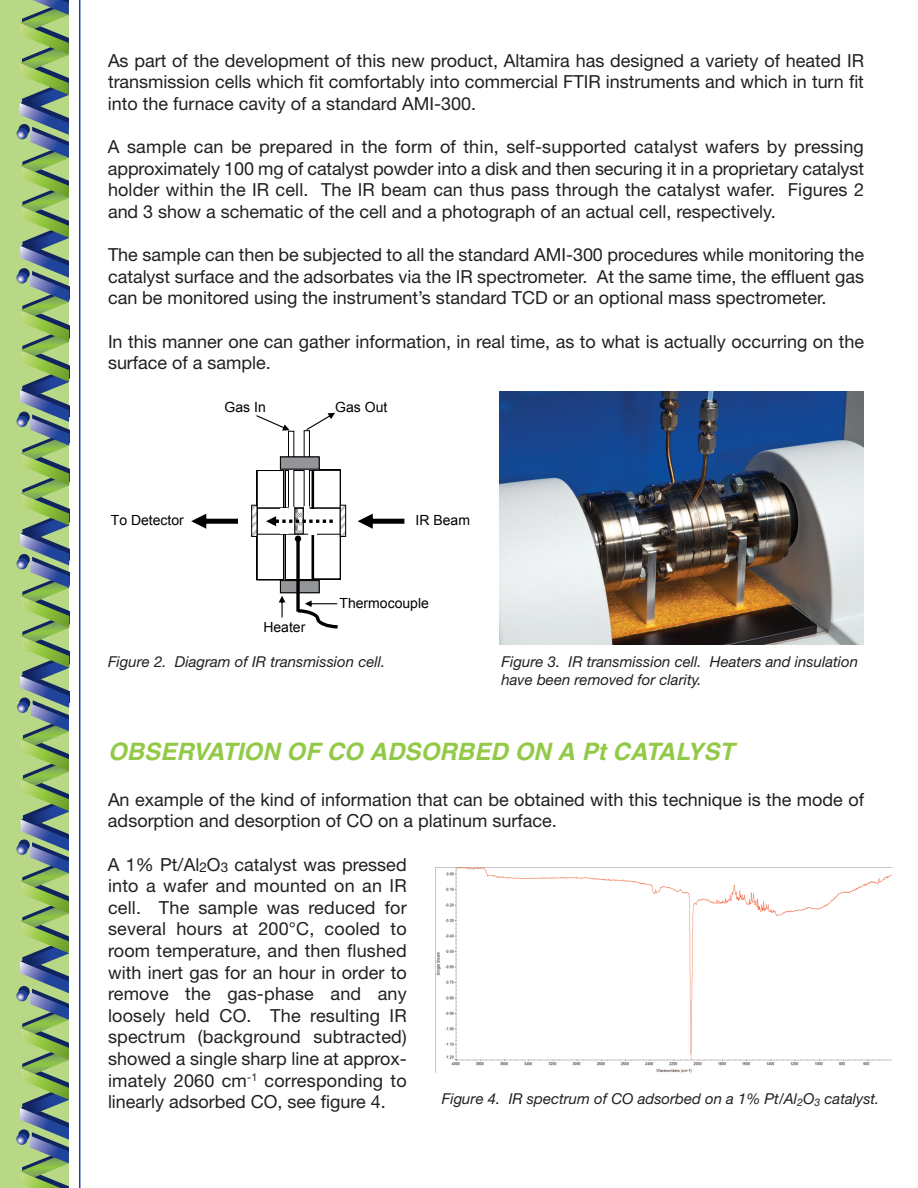
<style>
.page{position:relative;width:918px;height:1188px;background:#fff}
.page>*{position:absolute;margin:0;border:0;box-sizing:border-box;transform-origin:0 0}
.t1{font:italic 700 24px "Helvetica";letter-spacing:.005em;color:#92c947}
.t2{font:18px/21.6px "Helvetica Neue";color:#231f20;text-align:justify}
.t3{font:italic 15px/18px "Helvetica Neue";color:#231f20}
.t4{font:13.95px "Arial";color:#000}
</style>
<div class="page">
<hr style="left:79px;top:0;width:1px;height:1188px;background:#22439b">
<div style="left:0;top:0;width:69px;height:1188px;background:#b8d886"></div>
<svg style="left:16px;top:0;width:53px;height:1188px"></svg>
<img style="left:499px;top:391px;width:365px;height:253px">
<div style="left:304px;top:430px;width:6px;height:78px;border:1px solid #000"></div>
<div style="left:288px;top:431px;width:6px;height:77px;border:1px solid #000"></div>
<svg style="left:253px;top:507px;width:2px;height:28px"></svg>
<div style="left:251px;top:505px;width:6px;height:32px;border:1px solid #000"></div>
<svg style="left:342px;top:507px;width:2px;height:28px"></svg>
<div style="left:340px;top:505px;width:6px;height:32px;border:1px solid #000"></div>
<svg style="left:256px;top:415px;width:34px;height:16px"></svg>
<svg style="left:306px;top:413px;width:29px;height:17px"></svg>
<svg style="left:358px;top:514px;width:46px;height:15px"></svg>
<div style="left:280px;top:457px;width:39px;height:12px;background:#939598"></div>
<div style="left:280px;top:457px;width:40px;height:13px;border:1px solid #000"></div>
<svg style="left:191px;top:514px;width:47px;height:15px"></svg>
<svg style="left:256px;top:469px;width:85px;height:160px"></svg>
<img style="left:436px;top:867px;width:456px;height:206px">
<p class="t2" style="left:108px;top:51px;width:758px">As part of the development of this new product, Altamira has designed a variety of heated IR transmission cells which fit comfortably into commercial FTIR instruments and which in turn fit into the furnace cavity of a standard AMI-300.</p>
<p class="t2" style="left:108px;top:138px;width:758px">A sample can be prepared in the form of thin, self-supported catalyst wafers by pressing approximately 100 mg of catalyst powder into a disk and then securing it in a proprietary catalyst holder within the IR cell. The IR beam can thus pass through the catalyst wafer. Figures 2 and 3 show a schematic of the cell and a photograph of an actual cell, respectively.</p>
<p class="t2" style="left:108px;top:246px;width:758px">The sample can then be subjected to all the standard AMI-300 procedures while monitoring the catalyst surface and the adsorbates via the IR spectrometer. At the same time, the effluent gas can be monitored using the instrument’s standard TCD or an optional mass spectrometer.</p>
<p class="t2" style="left:108px;top:332px;width:758px">In this manner one can gather information, in real time, as to what is actually occurring on the surface of a sample.</p>
<p class="t4" style="left:225px;top:399px;width:43px">Gas In</p>
<p class="t4" style="left:335px;top:399px;width:54px">Gas Out</p>
<p class="t4" style="left:111px;top:512px;width:75px">To Detector</p>
<p class="t4" style="left:416px;top:512px;width:56px">IR Beam</p>
<p class="t4" style="left:263px;top:619px;width:43px">Heater</p>
<p class="t4" style="left:339px;top:595px;width:91px">Thermocouple</p>
<p class="t3" style="left:108px;top:654px;width:279px">Figure 2. Diagram of IR transmission cell.</p>
<p class="t3" style="left:502px;top:654px;width:358px">Figure 3. IR transmission cell. Heaters and insulation have been removed for clarity.</p>
<h1 class="t1" style="left:108px;top:742px;width:628px">OBSERVATION OF CO ADSORBED ON A Pt CATALYST</h1>
<p class="t2" style="left:108px;top:790px;width:757px">An example of the kind of information that can be obtained with this technique is the mode of adsorption and desorption of CO on a platinum surface.</p>
<p class="t2" style="left:108px;top:855px;width:300px">A 1% Pt/Al<sub>2</sub>O<sub>3</sub> catalyst was pressed into a wafer and mounted on an IR cell. The sample was reduced for several hours at 200°C, cooled to room temperature, and then flushed with inert gas for an hour in order to remove the gas-phase and any loosely held CO. The resulting IR spectrum (background subtracted) showed a single sharp line at approx&shy;imately 2060 cm<sup>-1</sup> corresponding to linearly adsorbed CO, see figure 4.</p>
<p class="t3" style="left:442px;top:1092px;width:439px">Figure 4. IR spectrum of CO adsorbed on a 1% Pt/Al<sub>2</sub>O<sub>3</sub> catalyst.</p>
</div>
